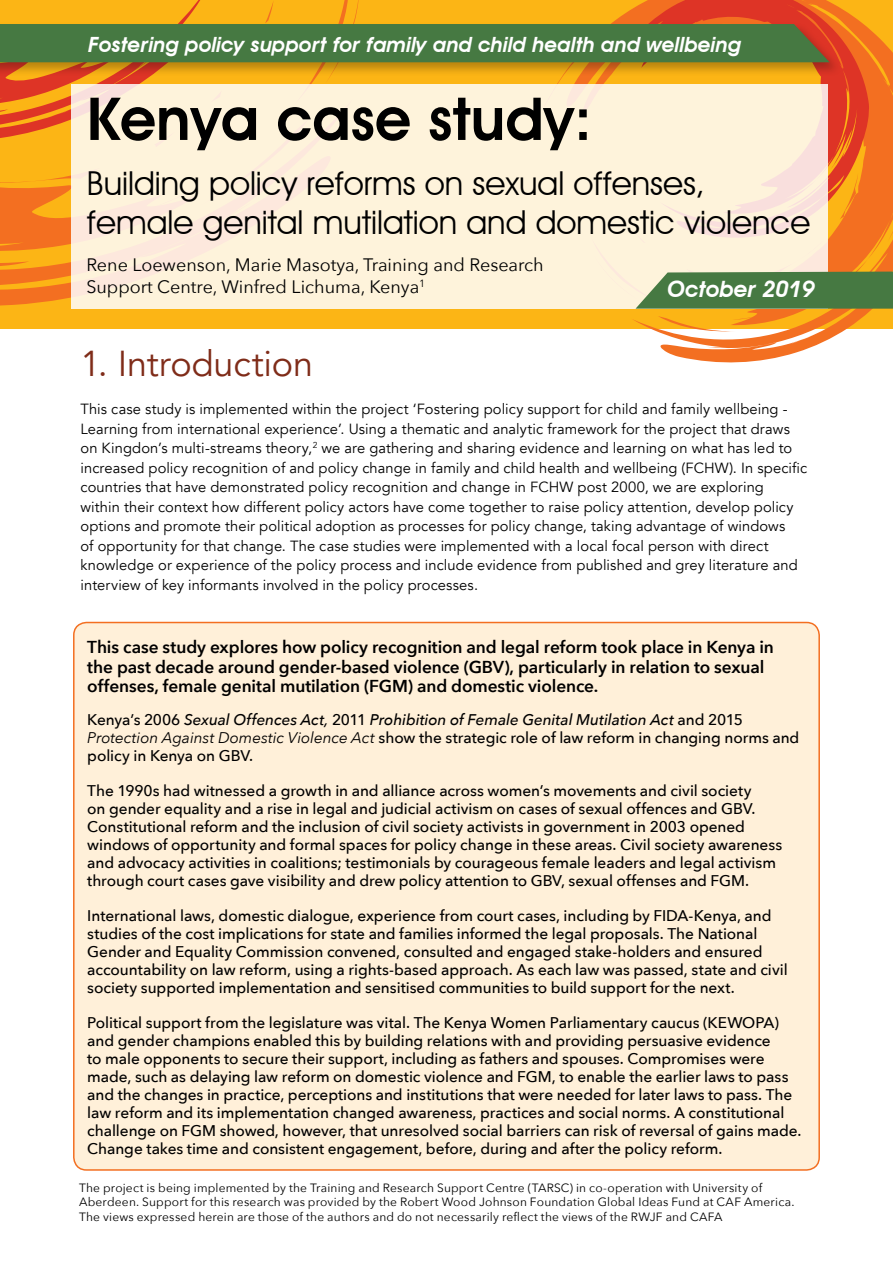
<style>
.page{position:relative;width:893px;height:1263px;background:#fff}
.page>*{position:absolute;margin:0;border:0;box-sizing:border-box;transform-origin:0 0}
.t1{font:600 59.4px "Avant Garde IT Cby BT";color:#000}
.t2{font:36px "Avenir";letter-spacing:-.005em;color:#7f2c19}
.t3{font:33px/39.6px "Avant Garde IT Cby BT";color:#000}
.t4{font:italic 600 22.5px "Avant Garde IT Cby BT";color:#fff}
.t5{font:italic 600 21px "Avant Garde IT Cby BT";color:#fff}
.t6{font:18px/21.6px "Avenir Next";color:#000}
.t7{font:600 17.25px/19.5px "Avenir Next";letter-spacing:-.005em;color:#000}
.t8{font:500 15.45px/18px "Avenir Next";letter-spacing:-.005em;color:#000}
.t9{font:14.7px/19.5px "Avenir";letter-spacing:.005em;color:#000}
.t10{font:12px/14.4px "Avenir Next";letter-spacing:.015em;color:#000}
.s1{font-style:italic}
.s2{font-weight:400;font-style:italic}
</style>
<div class="page">
<div style="left:74px;top:622px;width:745px;height:548px;background:#fff0d9;border-radius:13px"></div>
<div style="left:0;top:0;width:893px;height:329px;background:#fcb515"></div>
<svg style="left:633px;top:309px;width:239px;height:54px"></svg>
<svg style="left:658px;top:316px;width:96px;height:16px"></svg>
<svg style="left:0;top:0;width:893px;height:309px;background:#dfc492"></svg>
<h3 class="t5" style="left:88px;top:32px;width:654px">Fostering policy support for family and child health and wellbeing</h3>
<h1 class="t1" style="left:87px;top:83px;width:507px">Kenya case study:</h1>
<h3 class="t3" style="left:87px;top:163px;width:725px">Building policy reforms on sexual offenses, female genital mutilation and domestic violence</h3>
<p class="t6" style="left:86px;top:253px;width:459px">Rene Loewenson, Marie Masotya, Training and Research<br>Support Centre, Winfred Lichuma, Kenya<sup>1</sup></p>
<h3 class="t4" style="left:667px;top:276px;width:149px">October 2019</h3>
<h2 class="t2" style="left:81px;top:342px;width:234px">1. Introduction</h2>
<p class="t9" style="left:81px;top:400px;width:728px">This case study is implemented within the project ‘Fostering policy support for child and family wellbeing - Learning from international experience’. Using a thematic and analytic framework for the project that draws on Kingdon’s multi-streams theory,<sup>2</sup> we are gathering and sharing evidence and learning on what has led to increased policy recognition of and policy change in family and child health and wellbeing (FCHW). In specific countries that have demonstrated policy recognition and change in FCHW post 2000, we are exploring<br>within their context how different policy actors have come together to raise policy attention, develop policy options and promote their political adoption as processes for policy change, taking advantage of windows<br>of opportunity for that change. The case studies were implemented with a local focal person with direct knowledge or experience of the policy process and include evidence from published and grey literature and interview of key informants involved in the policy processes.</p>
<p class="t7" style="left:87px;top:637px;width:688px">This case study explores how policy recognition and legal reform took place in Kenya in the past decade around gender-based violence (GBV), particularly in relation to sexual offenses, female genital mutilation (FGM) and domestic violence.</p>
<p class="t8" style="left:87px;top:710px;width:714px">Kenya’s 2006 <span class="s1">Sexual Offences Act,</span> 2011 <span class="s1">Prohibition of Female Genital Mutilation Act</span> and 2015<br><span class="s2">Protection Against Domestic Violence Act</span> show the strategic role of law reform in changing norms and policy in Kenya on GBV.</p>
<p class="t8" style="left:87px;top:781px;width:696px">The 1990s had witnessed a growth in and alliance across women’s movements and civil society<br>on gender equality and a rise in legal and judicial activism on cases of sexual offences and GBV.<br>Constitutional reform and the inclusion of civil society activists in government in 2003 opened windows of opportunity and formal spaces for policy change in these areas. Civil society awareness and advocacy activities in coalitions; testimonials by courageous female leaders and legal activism through court cases gave visibility and drew policy attention to GBV, sexual offenses and FGM.</p>
<p class="t8" style="left:87px;top:906px;width:702px">International laws, domestic dialogue, experience from court cases, including by FIDA-Kenya, and studies of the cost implications for state and families informed the legal proposals. The National Gender and Equality Commission convened, consulted and engaged stake-holders and ensured accountability on law reform, using a rights-based approach. As each law was passed, state and civil society supported implementation and sensitised communities to build support for the next.</p>
<p class="t8" style="left:87px;top:1013px;width:716px">Political support from the legislature was vital. The Kenya Women Parliamentary caucus (KEWOPA) and gender champions enabled this by building relations with and providing persuasive evidence<br>to male opponents to secure their support, including as fathers and spouses. Compromises were made, such as delaying law reform on domestic violence and FGM, to enable the earlier laws to pass and the changes in practice, perceptions and institutions that were needed for later laws to pass. The law reform and its implementation changed awareness, practices and social norms. A constitutional challenge on FGM showed, however, that unresolved social barriers can risk of reversal of gains made.<br>Change takes time and consistent engagement, before, during and after the policy reform.</p>
<p class="t10" style="left:79px;top:1180px;width:717px">The project is being implemented by the Training and Research Support Centre (TARSC) in co-operation with University of<br>Aberdeen. Support for this research was provided by the Robert Wood Johnson Foundation Global Ideas Fund at CAF America.<br>The views expressed herein are those of the authors and do not necessarily reflect the views of the RWJF and CAFA</p>
</div>
